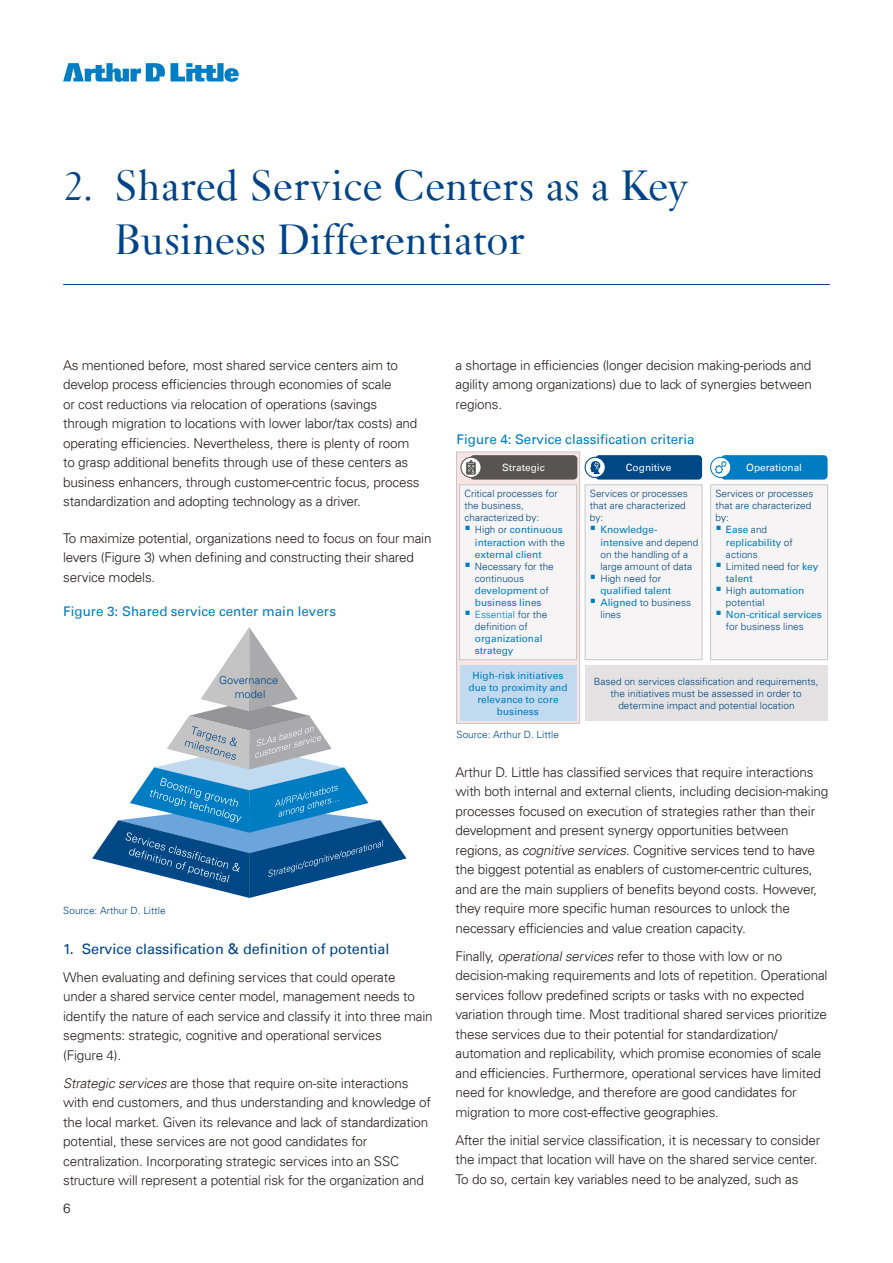
<style>
.page{position:relative;width:893px;height:1263px;background:#fff}
.page>*{position:absolute;margin:0;border:0;box-sizing:border-box;transform-origin:0 0}
.t1{font:45px/54px "Janson";color:#004487}
.t2{font:14.4px "Univers LT";color:#004487}
.t3{font:300 13.5px/19.5px "Univers LT";letter-spacing:-.015em;color:#241f1f}
.t4{font:13.35px "Univers";color:#007cc3}
.t5{font:300 11.1px/13.4px "Univers LT";color:#004785;text-align:center}
.t6{font:300 10.05px/12px "Univers LT";letter-spacing:.005em;color:#004785}
.t7{font:10.05px/12px "Univers";color:#007cc3}
.t8{font:10.05px "Univers";color:#fff}
.s1{font-style:italic}
.s2{font-family:"Univers LT";font-weight:300;color:#004785}
.s3{color:#007cc3}
.s4{font-family:"Univers";font-weight:400;color:#007cc3}
</style>
<div class="page">
<svg style="left:63px;top:63px;width:176px;height:19px"></svg>
<svg style="left:92px;top:627px;width:314px;height:271px"></svg>
<div style="left:456px;top:452px;width:124px;height:271px;background:#c00000;opacity:.1"></div>
<div style="left:456px;top:452px;width:124px;height:272px;border:1px solid #c8c6c6"></div>
<div style="left:470px;top:455px;width:107px;height:25px;background:#585454;border-radius:4px"></div>
<div style="left:595px;top:455px;width:107px;height:25px;background:#004785;border-radius:4px"></div>
<div style="left:721px;top:455px;width:107px;height:25px;background:#007cc3;border-radius:4px"></div>
<svg style="left:461px;top:457px;width:20px;height:20px"></svg>
<div style="left:460px;top:457px;width:22px;height:21px;border:1px solid #585454;border-radius:50%"></div>
<svg style="left:466px;top:460px;width:10px;height:15px"></svg>
<svg style="left:585px;top:457px;width:20px;height:20px"></svg>
<div style="left:585px;top:457px;width:21px;height:21px;border:1px solid #004785;border-radius:50%"></div>
<svg style="left:590px;top:461px;width:10px;height:13px"></svg>
<svg style="left:711px;top:457px;width:20px;height:20px"></svg>
<div style="left:710px;top:457px;width:21px;height:21px;border:1px solid #007cc3;border-radius:50%"></div>
<svg style="left:715px;top:461px;width:11px;height:13px"></svg>
<div style="left:460px;top:485px;width:117px;height:175px;background:#f6f4f4"></div>
<div style="left:459px;top:484px;width:118px;height:176px;border:1px solid #c8c6c6"></div>
<div style="left:585px;top:485px;width:117px;height:175px;background:#f6f4f4"></div>
<div style="left:585px;top:484px;width:117px;height:176px;border:1px solid #c8c6c6"></div>
<div style="left:711px;top:485px;width:117px;height:175px;background:#f6f4f4"></div>
<div style="left:710px;top:484px;width:118px;height:176px;border:1px solid #c8c6c6"></div>
<div style="left:460px;top:665px;width:117px;height:55px;background:#c2daf0"></div>
<div style="left:585px;top:665px;width:243px;height:55px;background:#e4e2e2"></div>
<hr style="left:63px;top:284px;width:767px;height:1px;background:#004487">
<h1 class="t1" style="left:114px;top:159px;width:576px;text-indent:-51px">2. Shared Service Centers as a Key<br>Business Differentiator</h1>
<p class="t3" style="left:63px;top:355px;width:358px">As mentioned before, most shared service centers aim to develop process efficiencies through economies of scale<br>or cost reductions via relocation of operations (savings through migration to locations with lower labor/tax costs) and operating efficiencies. Nevertheless, there is plenty of room to grasp additional benefits through use of these centers as business enhancers, through customer-centric focus, process standardization and adopting technology as a driver.</p>
<p class="t3" style="left:63px;top:528px;width:370px">To maximize potential, organizations need to focus on four main levers (Figure 3) when defining and constructing their shared service models.</p>
<p class="t4" style="left:63px;top:603px;width:274px">Figure 3: Shared service center main levers</p>
<p class="t5" style="left:219px;top:674px;width:61px">Governance model</p>
<p class="t6" style="left:63px;top:904px;width:104px">Source: Arthur D. Little</p>
<p class="t2" style="left:63px;top:940px;width:328px">1. Service classification &amp; definition of potential</p>
<p class="t3" style="left:63px;top:967px;width:371px">When evaluating and defining services that could operate under a shared service center model, management needs to identify the nature of each service and classify it into three main segments: strategic, cognitive and operational services<br>(Figure 4).</p>
<p class="t3" style="left:63px;top:1073px;width:369px"><span class="s1">Strategicservices</span> are those that require on-site interactions with end customers, and thus understanding and knowledge of the local market. Given its relevance and lack of standardization potential, these services are not good candidates for centralization. Incorporating strategic services into an SSC structure will represent a potential risk for the organization and</p>
<p class="t3" style="left:63px;top:1198px;width:9px">6</p>
<p class="t3" style="left:455px;top:355px;width:358px;text-align:justify">a shortage in efficiencies (longer decision making-periods and agility among organizations) due to lack of synergies between regions.</p>
<p class="t4" style="left:457px;top:431px;width:239px">Figure 4: Service classification criteria</p>
<p class="t8" style="left:502px;top:461px;width:44px">Strategic</p>
<p class="t8" style="left:626px;top:461px;width:47px">Cognitive</p>
<p class="t8" style="left:746px;top:461px;width:57px">Operational</p>
<p class="t6" style="left:464px;top:488px;width:95px">Critical processes for the business, characterized by:</p>
<p class="t7" style="left:475px;top:524px;width:92px;text-indent:-11px">▪ <span class="s2">High or</span> continuous interaction <span class="s2">with the </span>external client</p>
<p class="t6" style="left:475px;top:560px;width:80px;text-indent:-11px"><span class="s3">▪</span> Necessary for the continuous</p>
<p class="t7" style="left:475px;top:584px;width:75px">development <span class="s2">of </span>business lines</p>
<p class="t6" style="left:475px;top:608px;width:74px;text-indent:-11px"><span class="s3">▪ Essential</span> for the definition of</p>
<p class="t7" style="left:475px;top:632px;width:69px">organizational strategy</p>
<p class="t6" style="left:590px;top:488px;width:99px">Services or processes that are characterized by:</p>
<p class="t7" style="left:600px;top:524px;width:100px;text-indent:-11px">▪ Knowledge&shy;intensive <span class="s2">and depend</span></p>
<p class="t6" style="left:600px;top:548px;width:93px">on the handling of a large amount of data</p>
<p class="t6" style="left:590px;top:572px;width:73px"><span class="s3">▪</span> High need for</p>
<p class="t7" style="left:600px;top:584px;width:72px">qualified talent</p>
<p class="t6" style="left:600px;top:596px;width:92px;text-indent:-11px"><span class="s3">▪</span> <span class="s4">Aligned</span> to business lines</p>
<p class="t6" style="left:715px;top:488px;width:99px">Services or processes that are characterized by:</p>
<p class="t7" style="left:726px;top:524px;width:68px;text-indent:-11px">▪ Ease <span class="s2">and </span>replicability <span class="s2">of</span></p>
<p class="t6" style="left:726px;top:548px;width:33px">actions</p>
<p class="t6" style="left:715px;top:560px;width:105px"><span class="s3">▪</span> Limited need for <span class="s4">key</span></p>
<p class="t7" style="left:726px;top:572px;width:28px">talent</p>
<p class="t7" style="left:715px;top:584px;width:90px">▪ <span class="s2">High</span> automation</p>
<p class="t6" style="left:726px;top:596px;width:40px">potential</p>
<p class="t7" style="left:715px;top:608px;width:108px">▪ Non-critical services</p>
<p class="t6" style="left:726px;top:620px;width:79px">for business lines</p>
<p class="t7" style="left:469px;top:669px;width:100px;text-align:center">High-risk initiatives due to proximity and relevance to core business</p>
<p class="t6" style="left:594px;top:675px;width:226px;text-align:center">Based on services classification and requirements, the initiatives must be assessed in order to determine impact and potential location</p>
<p class="t6" style="left:457px;top:729px;width:104px">Source: Arthur D. Little</p>
<p class="t3" style="left:455px;top:762px;width:374px">Arthur D. Little has classified services that require interactions with both internal and external clients, including decision-making processes focused on execution of strategies rather than their development and present synergy opportunities between regions, as <span class="s1">cognitiveservices</span>. Cognitive services tend to have the biggest potential as enablers of customer-centric cultures, and are the main suppliers of benefits beyond costs. However, they require more specific human resources to unlock the necessary efficiencies and value creation capacity.</p>
<p class="t3" style="left:455px;top:946px;width:374px">Finally, <span class="s1">operationalservices</span> refer to those with low or no decision-making requirements and lots of repetition. Operational services follow predefined scripts or tasks with no expected variation through time. Most traditional shared services prioritize these services due to their potential for standardization/ automation and replicability, which promise economies of scale and efficiencies. Furthermore, operational services have limited need for knowledge, and therefore are good candidates for migration to more cost-effective geographies.</p>
<p class="t3" style="left:455px;top:1130px;width:366px">After the initial service classification, it is necessary to consider the impact that location will have on the shared service center.<br>To do so, certain key variables need to be analyzed, such as</p>
</div>
